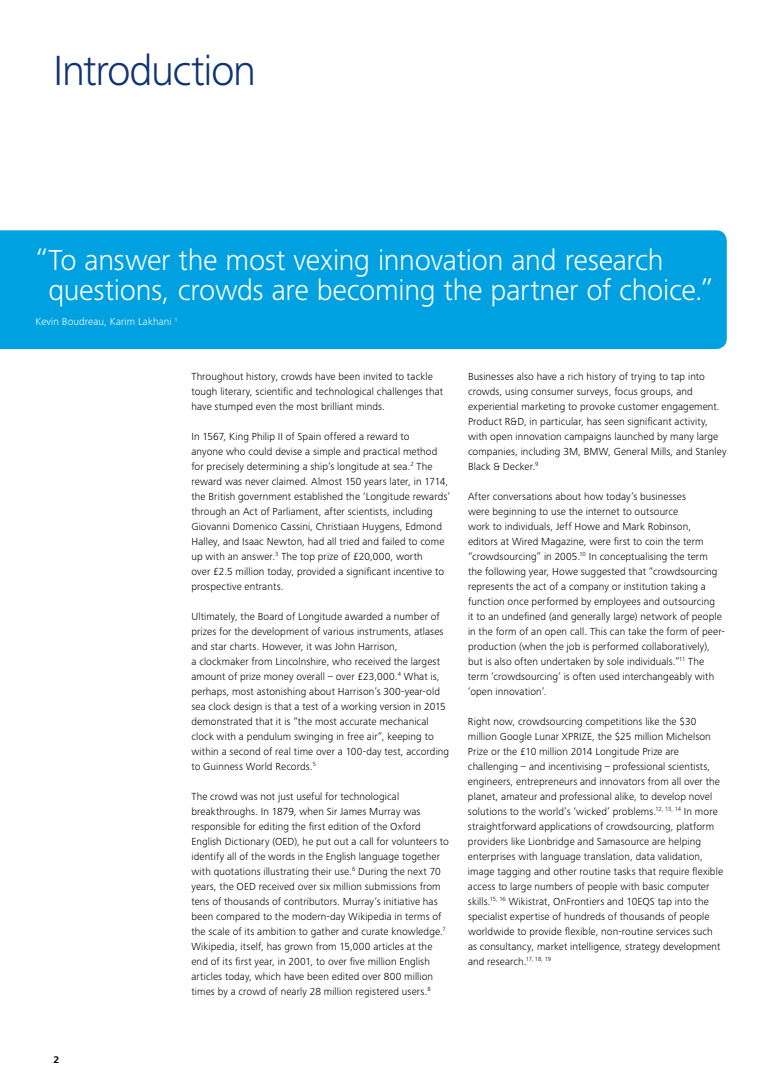
<style>
.page{position:relative;width:780px;height:1088px;background:#fff}
.page>*{position:absolute;margin:0;border:0;box-sizing:border-box;transform-origin:0 0}
.t1{font:300 43.75px "Frutiger Next Pro";letter-spacing:-.035em;color:#0f3373}
.t2{font:300 30px/30px "Frutiger Next Pro";letter-spacing:-.01em;color:#fff}
.t3{font:300 10.62px/15px "Frutiger Next Pro";letter-spacing:.01em;color:#000}
.t4{font:300 10.62px "Frutiger Next Pro";letter-spacing:.005em;color:#fff}
.t5{font:700 10px "Frutiger Next Pro";color:#000}
</style>
<div class="page">
<div style="left:0;top:230px;width:726px;height:119px;background:#00a1e0"></div>
<h1 class="t1" style="left:53px;top:45px;width:204px">Introduction</h1>
<h2 class="t2" style="left:48px;top:245px;width:666px;text-indent:-13px">“To answer the most vexing innovation and research questions, crowds are becoming the partner of choice.”</h2>
<p class="t4" style="left:35px;top:316px;width:144px">Kevin Boudreau, Karim Lakhani <sup>1</sup></p>
<p class="t5" style="left:53px;top:1053px;width:7px">2</p>
<p class="t3" style="left:191px;top:369px;width:253px">Throughout history, crowds have been invited to tackle tough literary, scientific and technological challenges that have stumped even the most brilliant minds.</p>
<p class="t3" style="left:191px;top:429px;width:260px">In 1567, King Philip II of Spain offered a reward to<br>anyone who could devise a simple and practical method for precisely determining a ship’s longitude at sea.<sup>2</sup> The reward was never claimed. Almost 150 years later, in 1714, the British government established the ‘Longitude rewards’ through an Act of Parliament, after scientists, including Giovanni Domenico Cassini, Christiaan Huygens, Edmond Halley, and Isaac Newton, had all tried and failed to come up with an answer.<sup>3</sup> The top prize of £20,000, worth<br>over £2.5 million today, provided a significant incentive to prospective entrants.</p>
<p class="t3" style="left:191px;top:609px;width:259px">Ultimately, the Board of Longitude awarded a number of prizes for the development of various instruments, atlases and star charts. However, it was John Harrison,<br>a clockmaker from Lincolnshire, who received the largest amount of prize money overall – over £23,000.<sup>4</sup> What is, perhaps, most astonishing about Harrison’s 300-year-old sea clock design is that a test of a working version in 2015 demonstrated that it is “the most accurate mechanical clock with a pendulum swinging in free air”, keeping to within a second of real time over a 100-day test, according to Guinness World Records.<sup>5</sup></p>
<p class="t3" style="left:191px;top:789px;width:259px">The crowd was not just useful for technological breakthroughs. In 1879, when Sir James Murray was responsible for editing the first edition of the Oxford English Dictionary (OED), he put out a call for volunteers to identify all of the words in the English language together with quotations illustrating their use.<sup>6</sup> During the next 70 years, the OED received over six million submissions from tens of thousands of contributors. Murray’s initiative has been compared to the modern-day Wikipedia in terms of the scale of its ambition to gather and curate knowledge.<sup>7<br></sup>Wikipedia, itself, has grown from 15,000 articles at the end of its first year, in 2001, to over five million English articles today, which have been edited over 800 million times by a crowd of nearly 28 million registered users.<sup>8</sup></p>
<p class="t3" style="left:468px;top:369px;width:260px">Businesses also have a rich history of trying to tap into crowds, using consumer surveys, focus groups, and experiential marketing to provoke customer engagement.<br>Product R&amp;D, in particular, has seen significant activity, with open innovation campaigns launched by many large companies, including 3M, BMW, General Mills, and Stanley Black &amp; Decker.<sup>9</sup></p>
<p class="t3" style="left:468px;top:489px;width:258px">After conversations about how today’s businesses<br>were beginning to use the internet to outsource<br>work to individuals, Jeff Howe and Mark Robinson,<br>editors at Wired Magazine, were first to coin the term “crowdsourcing” in 2005.<sup>10</sup> In conceptualising the term<br>the following year, Howe suggested that “crowdsourcing represents the act of a company or institution taking a function once performed by employees and outsourcing<br>it to an undefined (and generally large) network of people in the form of an open call. This can take the form of peer&shy;production (when the job is performed collaboratively), but is also often undertaken by sole individuals.”<sup>11</sup> The term ‘crowdsourcing’ is often used interchangeably with ‘open innovation’.</p>
<p class="t3" style="left:468px;top:714px;width:256px">Right now, crowdsourcing competitions like the $30 million Google Lunar XPRIZE, the $25 million Michelson Prize or the £10 million 2014 Longitude Prize are challenging – and incentivising – professional scientists, engineers, entrepreneurs and innovators from all over the planet, amateur and professional alike, to develop novel solutions to the world’s ‘wicked’ problems.<sup>12,</sup> <sup>13,</sup> <sup>14</sup> In more straightforward applications of crowdsourcing, platform providers like Lionbridge and Samasource are helping enterprises with language translation, data validation, image tagging and other routine tasks that require flexible access to large numbers of people with basic computer skills.<sup>15,</sup> <sup>16</sup> Wikistrat, OnFrontiers and 10EQS tap into the specialist expertise of hundreds of thousands of people worldwide to provide flexible, non-routine services such as consultancy, market intelligence, strategy development and research.<sup>17,</sup> <sup>18,</sup> <sup>19</sup></p>
</div>
